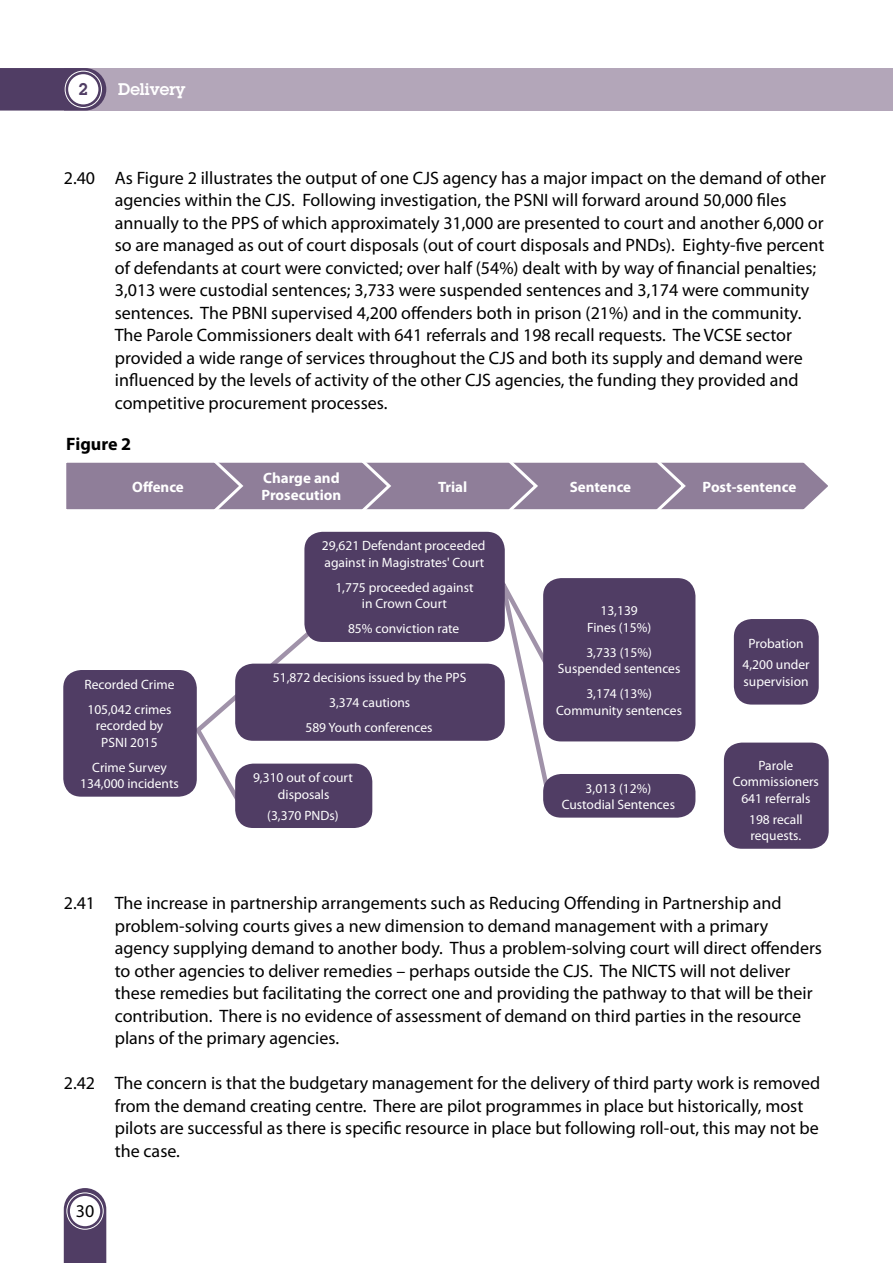
<style>
.page{position:relative;width:893px;height:1263px;background:#fff}
.page>*{position:absolute;margin:0;border:0;box-sizing:border-box;transform-origin:0 0}
.t1{font:18px/22.5px "Myriad Pro";color:#000}
._1_0_Body_Text{font:700 18px "Myriad Pro";color:#000}
.t2{font:600 16.5px "Lubalin Graph";color:#fff}
.t3{font:600 16.5px "Lubalin Graph";color:#503d64}
._1_0_Body_Text-2{font:700 15px/16.5px "Myriad Pro";color:#fff}
._6_0_Footnotes{font:13.5px/16.5px "Myriad Pro";color:#fff;text-align:center}
</style>
<div class="page">
<div style="left:65px;top:68px;width:828px;height:43px;background:#b3a6b9"></div>
<svg style="left:0;top:68px;width:106px;height:43px;background:#5a486d"></svg>
<div style="left:65px;top:71px;width:37px;height:37px;border:1px solid #fff;border-radius:50%"></div>
<div style="left:68px;top:74px;width:30px;height:30px;background:#fff;border-radius:50%"></div>
<svg style="left:64px;top:1188px;width:42px;height:75px;background:#645375"></svg>
<div style="left:66px;top:1192px;width:38px;height:37px;border:1px solid #fff;border-radius:50%"></div>
<div style="left:70px;top:1196px;width:30px;height:30px;background:#fff;border-radius:50%"></div>
<svg style="left:492px;top:580px;width:61px;height:208px"></svg>
<svg style="left:192px;top:633px;width:172px;height:166px"></svg>
<div style="left:63px;top:670px;width:134px;height:127px;background:#503d64;border-radius:18px"></div>
<div style="left:235px;top:664px;width:270px;height:77px;background:#503d64;border-radius:18px"></div>
<div style="left:235px;top:764px;width:137px;height:64px;background:#503d64;border-radius:18px"></div>
<div style="left:543px;top:774px;width:152px;height:44px;background:#503d64;border-radius:18px"></div>
<div style="left:724px;top:742px;width:105px;height:107px;background:#503d64;border-radius:18px"></div>
<div style="left:734px;top:619px;width:85px;height:85px;background:#503d64;border-radius:18px"></div>
<div style="left:543px;top:578px;width:152px;height:163px;background:#503d64;border-radius:18px"></div>
<div style="left:304px;top:532px;width:201px;height:110px;background:#503d64;border-radius:18px"></div>
<svg style="left:66px;top:462px;width:762px;height:48px;background:#9686a0"></svg>
<p class="t3" style="left:79px;top:78px;width:11px">2</p>
<p class="t2" style="left:118px;top:78px;width:69px">Delivery</p>
<p class="t1" style="left:115px;top:166px;width:713px;text-indent:-51px">2.40 As Figure 2 illustrates the output of one CJS agency has a major impact on the demand of other agencies within the CJS. Following investigation, the PSNI will forward around 50,000 files annually to the PPS of which approximately 31,000 are presented to court and another 6,000 or so are managed as out of court disposals (out of court disposals and PNDs). Eighty-five percent of defendants at court were convicted; over half (54%) dealt with by way of financial penalties; 3,013 were custodial sentences; 3,733 were suspended sentences and 3,174 were community sentences. The PBNI supervised 4,200 offenders both in prison (21%) and in the community.<br>The Parole Commissioners dealt with 641 referrals and 198 recall requests. The VCSE sector provided a wide range of services throughout the CJS and both its supply and demand were influenced by the levels of activity of the other CJS agencies, the funding they provided and competitive procurement processes.</p>
<p class="_1_0_Body_Text" style="left:66px;top:432px;width:66px">Figure 2</p>
<p class="_1_0_Body_Text-2" style="left:132px;top:478px;width:53px">Offence</p>
<p class="_6_0_Footnotes" style="left:85px;top:676px;width:92px">Recorded Crime</p>
<p class="_6_0_Footnotes" style="left:87px;top:701px;width:86px">105,042 crimes recorded by<br>PSNI 2015</p>
<p class="_6_0_Footnotes" style="left:80px;top:759px;width:100px">Crime Survey<br>134,000 incidents</p>
<p class="_1_0_Body_Text-2" style="left:261px;top:469px;width:81px">Charge and<br>Prosecution</p>
<p class="_1_0_Body_Text-2" style="left:438px;top:478px;width:31px">Trial</p>
<p class="_1_0_Body_Text-2" style="left:570px;top:478px;width:63px">Sentence</p>
<p class="_1_0_Body_Text-2" style="left:703px;top:478px;width:95px">Post-sentence</p>
<p class="_6_0_Footnotes" style="left:322px;top:537px;width:165px;text-align:left">29,621 Defendant proceeded against in Magistrates' Court</p>
<p class="_6_0_Footnotes" style="left:335px;top:579px;width:140px">1,775 proceeded against in Crown Court</p>
<p class="_6_0_Footnotes" style="left:348px;top:620px;width:113px">85% conviction rate</p>
<p class="_6_0_Footnotes" style="left:273px;top:669px;width:195px">51,872 decisions issued by the PPS</p>
<p class="_6_0_Footnotes" style="left:329px;top:694px;width:83px">3,374 cautions</p>
<p class="_6_0_Footnotes" style="left:305px;top:719px;width:128px">589 Youth conferences</p>
<p class="_6_0_Footnotes" style="left:253px;top:769px;width:101px">9,310 out of court disposals</p>
<p class="_6_0_Footnotes" style="left:267px;top:806px;width:73px">(3,370 PNDs)</p>
<p class="_6_0_Footnotes" style="left:587px;top:602px;width:66px">13,139<br>Fines (15%)</p>
<p class="_6_0_Footnotes" style="left:558px;top:644px;width:124px">3,733 (15%)<br>Suspended sentences</p>
<p class="_6_0_Footnotes" style="left:556px;top:685px;width:127px">3,174 (13%)<br>Community sentences</p>
<p class="_6_0_Footnotes" style="left:562px;top:780px;width:115px">3,013 (12%)<br>Custodial Sentences</p>
<p class="_6_0_Footnotes" style="left:748px;top:635px;width:57px">Probation</p>
<p class="_6_0_Footnotes" style="left:743px;top:656px;width:69px;text-align:left">4,200 under supervision</p>
<p class="_6_0_Footnotes" style="left:733px;top:757px;width:88px">Parole<br>Commissioners<br>641 referrals</p>
<p class="_6_0_Footnotes" style="left:749px;top:811px;width:55px;text-align:left">198 recall requests.</p>
<p class="t1" style="left:115px;top:891px;width:709px;text-indent:-51px">2.41 The increase in partnership arrangements such as Reducing Offending in Partnership and problem-solving courts gives a new dimension to demand management with a primary agency supplying demand to another body. Thus a problem-solving court will direct offenders to other agencies to deliver remedies – perhaps outside the CJS. The NICTS will not deliver these remedies but facilitating the correct one and providing the pathway to that will be their contribution. There is no evidence of assessment of demand on third parties in the resource plans of the primary agencies.</p>
<p class="t1" style="left:115px;top:1071px;width:707px;text-indent:-51px">2.42 The concern is that the budgetary management for the delivery of third party work is removed from the demand creating centre. There are pilot programmes in place but historically, most pilots are successful as there is specific resource in place but following roll-out, this may not be the case.</p>
<p class="t1" style="left:76px;top:1199px;width:20px">30</p>
</div>
